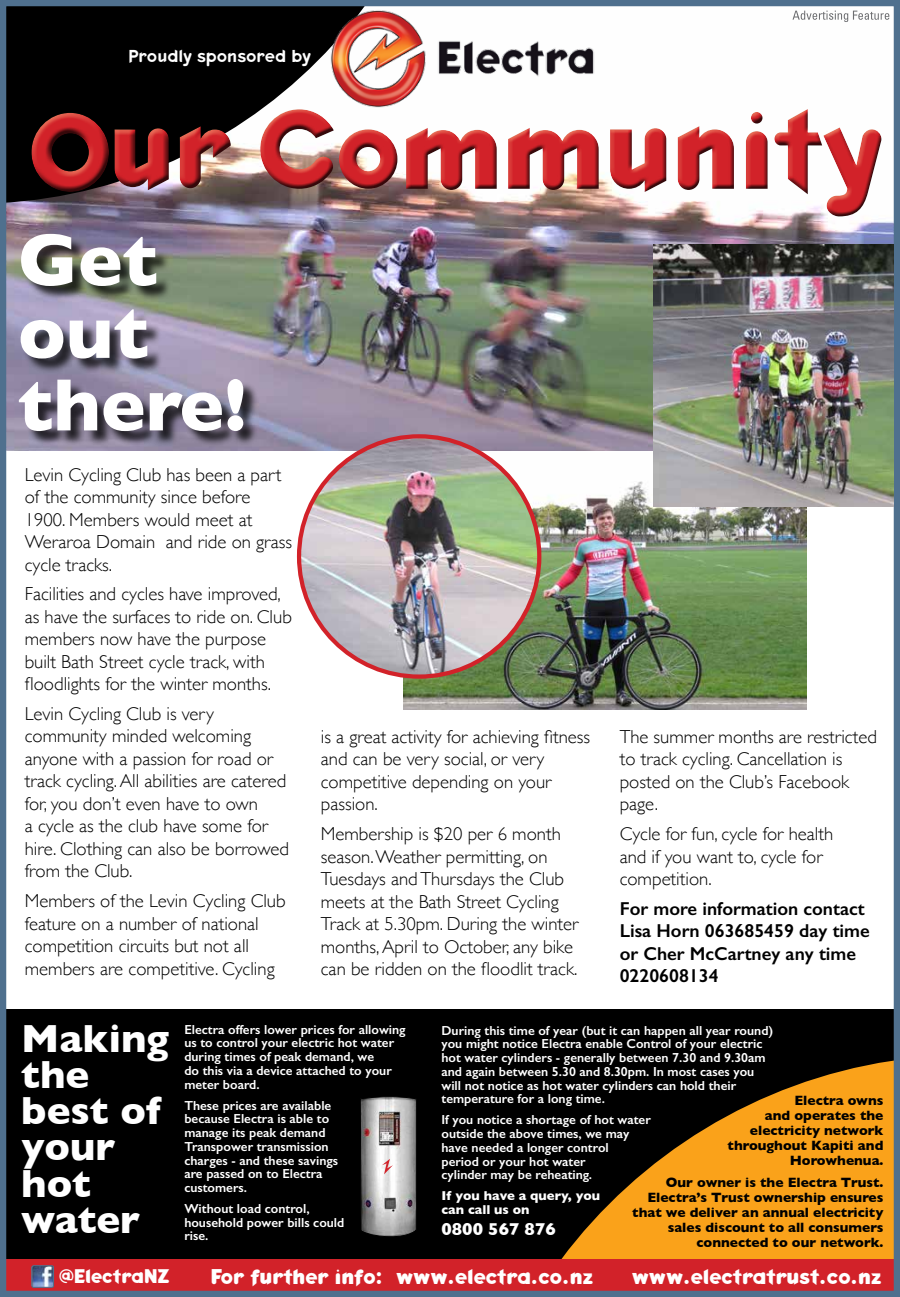
<style>
.page{position:relative;width:900px;height:1297px;background:#fff}
.page>*{position:absolute;margin:0;border:0;box-sizing:border-box;transform-origin:0 0}
.t1{font:700 75px/72.5px "Gill Sans";color:#fff}
.t2{font:700 40px/36.2px "Gill Sans";color:#fff}
.t3{font:700 21.62px "Keedy Sans";color:#fff}
.t4{font:700 20px "Keedy Sans";color:#fff}
.t5{font:300 18.75px/22.5px "Gill Sans";color:#000}
.t6{font:600 18.75px/22.5px "Gill Sans";color:#000}
.t7{font:17.5px "Keedy Sans Reg";color:#fff}
.t8{font:700 17.5px "Gill Sans";color:#fff}
.t9{font:700 13.75px/15px "Gill Sans";color:#000;text-align:right}
.t10{font:600 13.12px/13.8px "Gill Sans";color:#fff}
.t11{font:700 13.12px/13.8px "Gill Sans";color:#fff}
</style>
<div class="page">
<img style="left:404px;top:452px;width:402px;height:258px">
<img style="left:7px;top:10px;width:886px;height:440px">
<div style="left:0;top:1009px;width:900px;height:256px;background:#000"></div>
<svg style="left:7px;top:7px;width:357px;height:197px;fill:#000"></svg>
<svg style="left:793px;top:11px;width:96px;height:11px"></svg>
<svg style="left:539px;top:1060px;width:354px;height:200px;fill:#faa21a"></svg>
<div style="left:0;top:1260px;width:900px;height:37px;background:#d22229"></div>
<div style="left:0;top:0;width:900px;height:1297px;border:6px solid #4f708e"></div>
<img style="left:330px;top:9px;width:266px;height:98px">
<img style="left:33px;top:1267px;width:21px;height:20px">
<div style="left:31px;top:1265px;width:23px;height:22px;border:1px solid #4f708e;border-radius:2px"></div>
<div style="left:31px;top:110px;width:200px;height:82px;background:#b68052;opacity:.75"></div>
<div style="left:31px;top:122px;width:200px;height:70px;background:#000;opacity:.75"></div>
<div style="left:261px;top:107px;width:621px;height:110px;background:#000;opacity:.75"></div>
<div style="left:21px;top:236px;width:238px;height:210px;background:#000;opacity:.75"></div>
<img style="left:653px;top:244px;width:241px;height:262px">
<img style="left:299px;top:436px;width:240px;height:241px;border-radius:120px">
<svg style="left:360px;top:1096px;width:57px;height:201px"></svg>
<p class="t7" style="left:128px;top:46px;width:184px">Proudly sponsored by</p>
<h1 class="t1" style="left:18px;top:222px;width:230px">Get out there!</h1>
<p class="t5" style="left:25px;top:462px;width:269px">Levin Cycling Club has been a part of the community since before<br>1900. Members would meet at<br>Weraroa Domain and ride on grass cycle tracks.</p>
<p class="t5" style="left:25px;top:582px;width:269px">Facilities and cycles have improved, as have the surfaces to ride on. Club members now have the purpose built Bath Street cycle track, with floodlights for the winter months.</p>
<p class="t5" style="left:25px;top:702px;width:266px">Levin Cycling Club is very community minded welcoming anyone with a passion for road or track cycling. All abilities are catered for, you don’t even have to own<br>a cycle as the club have some for hire. Clothing can also be borrowed from the Club.</p>
<p class="t5" style="left:25px;top:889px;width:262px">Members of the Levin Cycling Club feature on a number of national competition circuits but not all members are competitive. Cycling</p>
<p class="t5" style="left:321px;top:725px;width:271px">is a great activity for achieving fitness and can be very social, or very competitive depending on your passion.</p>
<p class="t5" style="left:321px;top:822px;width:259px">Membership is $20 per 6 month season. Weather permitting, on<br>Tuesdays and Thursdays the Club meets at the Bath Street Cycling<br>Track at 5.30pm. During the winter months, April to October, any bike can be ridden on the floodlit track.</p>
<p class="t5" style="left:620px;top:725px;width:259px">The summer months are restricted to track cycling. Cancellation is posted on the Club’s Facebook page.</p>
<p class="t5" style="left:620px;top:822px;width:215px">Cycle for fun, cycle for health and if you want to, cycle for competition.</p>
<p class="t6" style="left:620px;top:897px;width:252px">For more information contact<br>Lisa Horn 063685459 day time or Cher McCartney any time<br>0220608134</p>
<h2 class="t2" style="left:21px;top:1019px;width:149px">Making the best of your hot water</h2>
<p class="t10" style="left:184px;top:1022px;width:223px">Electra offers lower prices for allowing us to control your electric hot water during times of peak demand, we<br>do this via a device attached to your meter board.</p>
<p class="t10" style="left:184px;top:1098px;width:155px">These prices are available because Electra is able to manage its peak demand<br>Transpower transmission charges - and these savings are passed on to Electra customers.</p>
<p class="t10" style="left:184px;top:1201px;width:162px">Without load control, household power bills could rise.</p>
<p class="t10" style="left:442px;top:1023px;width:333px">During this time of year (but it can happen all year round) you might notice Electra enable Control of your electric hot water cylinders - generally between 7.30 and 9.30am and again between 5.30 and 8.30pm. In most cases you will not notice as hot water cylinders can hold their temperature for a long time.</p>
<p class="t10" style="left:442px;top:1113px;width:211px">If you notice a shortage of hot water outside the above times, we may have needed a longer control<br>period or your hot water<br>cylinder may be reheating.</p>
<p class="t11" style="left:442px;top:1188px;width:160px">If you have a query, you can call us on</p>
<p class="t8" style="left:441px;top:1215px;width:116px">0800 567 876</p>
<p class="t9" style="left:728px;top:1093px;width:157px">Electra owns<br>and operates the electricity network throughout Kapiti and<br>Horowhenua.</p>
<p class="t9" style="left:632px;top:1175px;width:253px">Our owner is the Electra Trust.<br>Electra’s Trust ownership ensures that we deliver an annual electricity sales discount to all consumers connected to our network.</p>
<p class="t4" style="left:59px;top:1264px;width:112px">@ElectraNZ</p>
<p class="t3" style="left:211px;top:1263px;width:384px">For further info: www.electra.co.nz</p>
<p class="t3" style="left:632px;top:1263px;width:251px">www.electratrust.co.nz</p>
</div>
